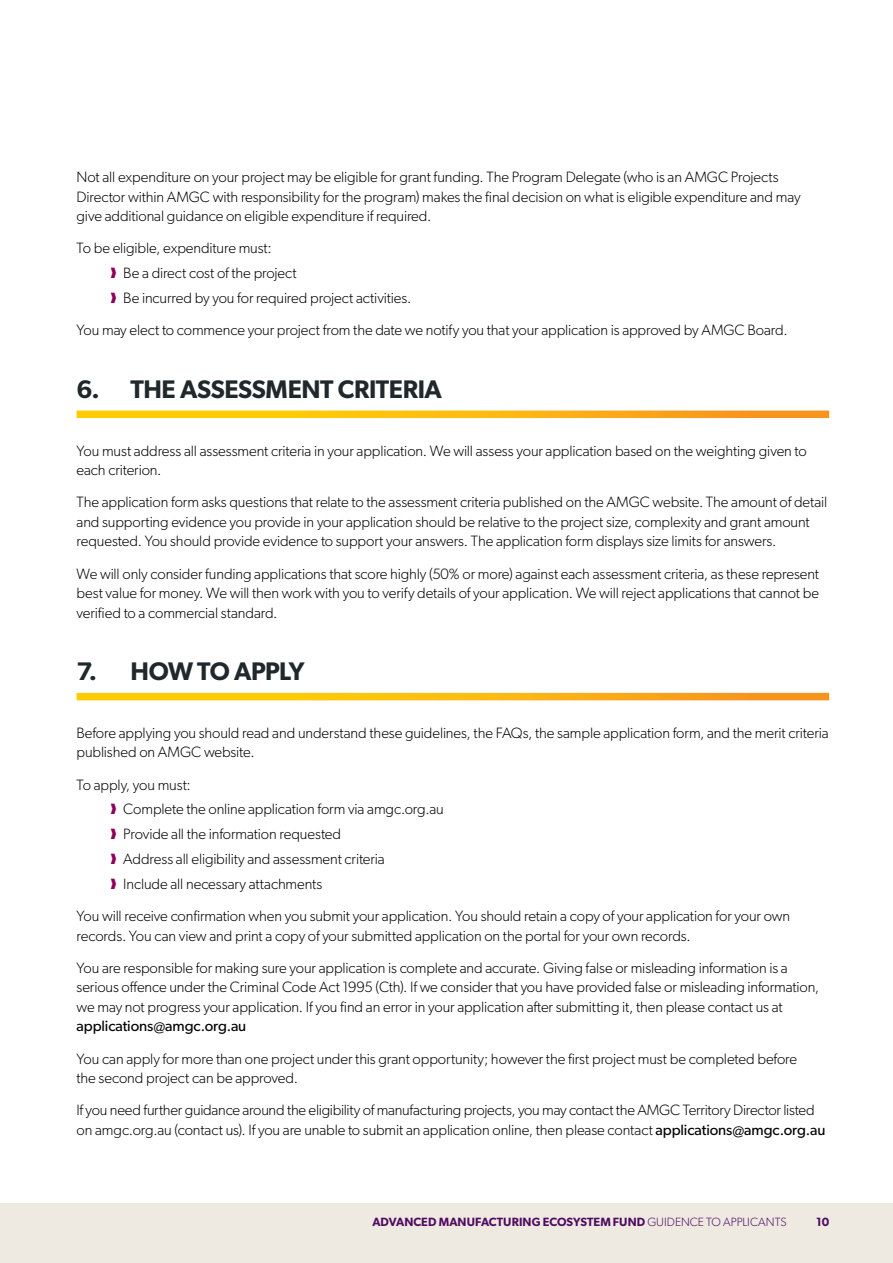
<style>
.page{position:relative;width:893px;height:1263px;background:#fff}
.page>*{position:absolute;margin:0;border:0;box-sizing:border-box;transform-origin:0 0}
._01_H1__caps_underli{font:600 25.5px "Gibson";letter-spacing:-.02em;color:#20282b}
._02_Body{font:300 15px/19.5px "Gibson";letter-spacing:-.01em;color:#000}
._02_Body_B4_bullet{font:300 15px "Gibson";letter-spacing:-.01em;color:#000}
.t1{font:600 12px "Gibson";letter-spacing:.005em;color:#500b62}
.s1{color:#8e005b}
.s2{font-weight:400}
.s3{font-weight:300}
</style>
<div class="page">
<div style="left:0;top:1203px;width:893px;height:60px;background:#eeeae1"></div>
<svg style="left:77px;top:410px;width:752px;height:8px;background:#fcbb20"></svg>
<svg style="left:77px;top:693px;width:752px;height:7px;background:#fcb610"></svg>
<p class="_02_Body" style="left:77px;top:167px;width:726px">Not all expenditure on your project may be eligible for grant funding. The Program Delegate (who is an AMGC Projects<br>Director within AMGC with responsibility for the program) makes the final decision on what is eligible expenditure and may give additional guidance on eligible expenditure if required.</p>
<p class="_02_Body_B4_bullet" style="left:77px;top:239px;width:197px">To be eligible, expenditure must:</p>
<p class="_02_Body" style="left:111px;top:263px;width:188px"><span class="s1">❱</span> Be a direct cost of the project</p>
<p class="_02_Body" style="left:111px;top:288px;width:302px"><span class="s1">❱</span> Be incurred by you for required project activities.</p>
<p class="_02_Body" style="left:77px;top:320px;width:713px">You may elect to commence your project from the date we notify you that your application is approved by AMGC Board.</p>
<p class="_01_H1__caps_underli" style="left:77px;top:374px;width:367px">6. THE ASSESSMENT CRITERIA</p>
<p class="_02_Body" style="left:77px;top:440px;width:732px">You must address all assessment criteria in your application. We will assess your application based on the weighting given to each criterion.</p>
<p class="_02_Body" style="left:77px;top:492px;width:752px">The application form asks questions that relate to the assessment criteria published on the AMGC website. The amount of detail and supporting evidence you provide in your application should be relative to the project size, complexity and grant amount requested. You should provide evidence to support your answers. The application form displays size limits for answers.</p>
<p class="_02_Body" style="left:77px;top:563px;width:744px;text-align:justify">We will only consider funding applications that score highly (50% or more) against each assessment criteria, as these represent best value for money. We will then work with you to verify details of your application. We will reject applications that cannot be verified to a commercial standard.</p>
<p class="_01_H1__caps_underli" style="left:77px;top:656px;width:229px">7. HOW TO APPLY</p>
<p class="_02_Body" style="left:77px;top:723px;width:754px">Before applying you should read and understand these guidelines, the FAQs, the sample application form, and the merit criteria published on AMGC website.</p>
<p class="_02_Body_B4_bullet" style="left:77px;top:775px;width:116px">To apply, you must:</p>
<p class="_02_Body" style="left:111px;top:799px;width:335px"><span class="s1">❱</span> Complete the online application form via amgc.org.au</p>
<p class="_02_Body" style="left:111px;top:824px;width:232px"><span class="s1">❱</span> Provide all the information requested</p>
<p class="_02_Body" style="left:111px;top:849px;width:276px"><span class="s1">❱</span> Address all eligibility and assessment criteria</p>
<p class="_02_Body" style="left:111px;top:874px;width:213px"><span class="s1">❱</span> Include all necessary attachments</p>
<p class="_02_Body" style="left:77px;top:906px;width:715px">You will receive confirmation when you submit your application. You should retain a copy of your application for your own records. You can view and print a copy of your submitted application on the portal for your own records.</p>
<p class="_02_Body" style="left:77px;top:958px;width:744px">You are responsible for making sure your application is complete and accurate. Giving false or misleading information is a serious offence under the Criminal Code Act 1995 (Cth). If we consider that you have provided false or misleading information, we may not progress your application. If you find an error in your application after submitting it, then please contact us at <span class="s2">applications@amgc.org.au</span></p>
<p class="_02_Body" style="left:77px;top:1048px;width:722px">You can apply for more than one project under this grant opportunity; however the first project must be completed before the second project can be approved.</p>
<p class="_02_Body" style="left:77px;top:1100px;width:750px">If you need further guidance around the eligibility of manufacturing projects, you may contact the AMGC Territory Director listed on amgc.org.au (contact us). If you are unable to submit an application online, then please contact <span class="s2">applications@amgc.org.au</span></p>
<p class="t1" style="left:372px;top:1214px;width:416px">ADVANCED MANUFACTURING ECOSYSTEM FUND <span class="s3">GUIDENCE TO APPLICANTS</span></p>
<p class="t1" style="left:816px;top:1214px;width:14px">10</p>
</div>
